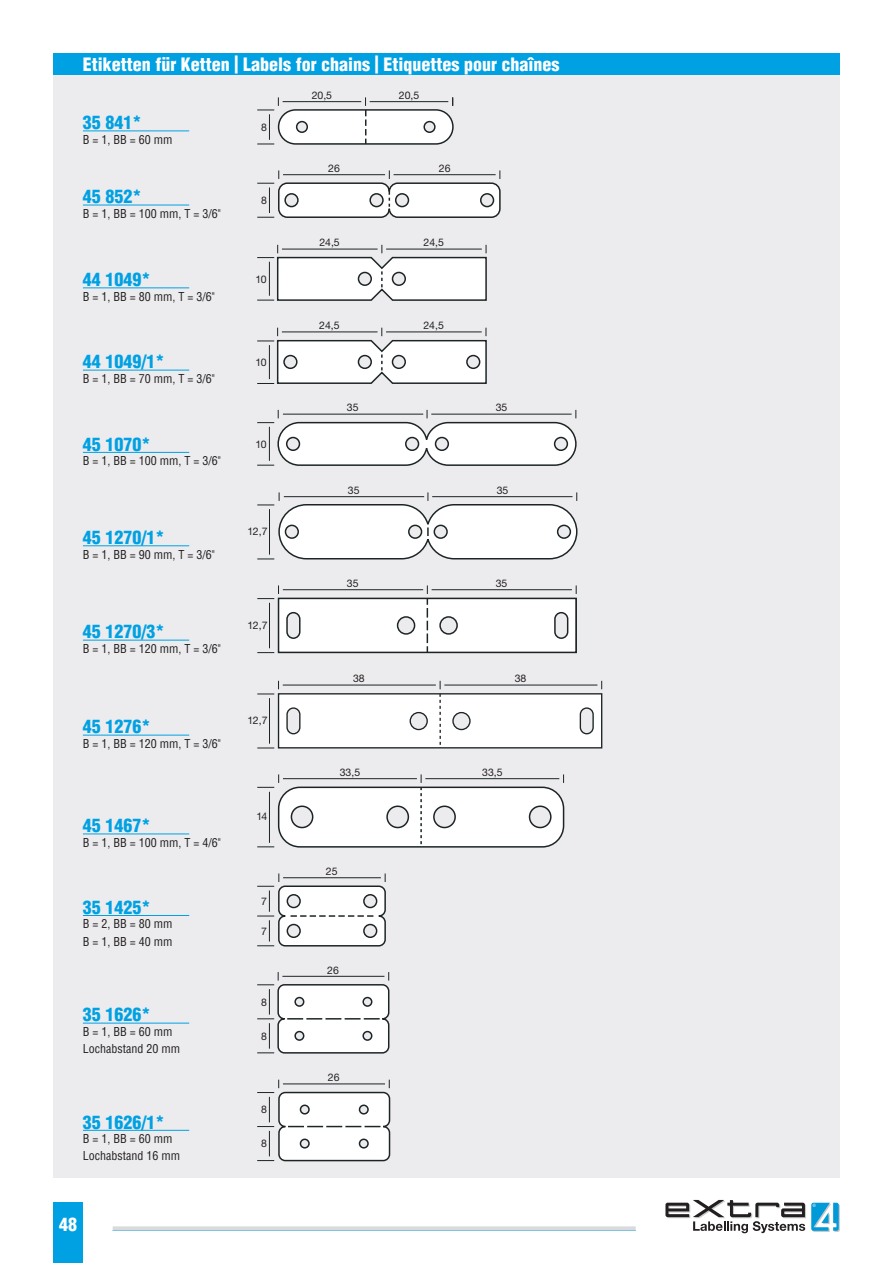
<style>
.page{position:relative;width:893px;height:1263px;background:#fff}
.page>*{position:absolute;margin:0;border:0;box-sizing:border-box;transform-origin:0 0}
.t1{font:900 condensed 18px "Helvetica";color:#00a1e3}
.t2{font:900 condensed 18px "Helvetica";color:#fff}
.t3{font:condensed 12px/17px "Helvetica";color:#231f20}
.t4{font:10.5px "Helvetica Neue";color:#231f20}
</style>
<div class="page">
<div style="left:53px;top:53px;width:787px;height:1125px;background:#ececee"></div>
<div style="left:53px;top:53px;width:787px;height:22px;background:#00a1e3"></div>
<hr style="left:113px;top:1230px;width:523px;height:1px;background:#00a1e3">
<svg style="left:113px;top:1226px;width:523px;height:4px;background:#dcdddf"></svg>
<div style="left:53px;top:1202px;width:30px;height:61px;background:#00a1e3"></div>
<svg style="left:665px;top:1200px;width:175px;height:33px"></svg>
<svg style="left:257px;top:1080px;width:134px;height:82px"></svg>
<hr style="left:83px;top:1130px;width:106px;height:1px;background:#00a1e3">
<svg style="left:257px;top:972px;width:133px;height:82px"></svg>
<hr style="left:83px;top:1023px;width:106px;height:1px;background:#00a1e3">
<svg style="left:257px;top:873px;width:129px;height:74px"></svg>
<hr style="left:83px;top:915px;width:106px;height:1px;background:#00a1e3">
<svg style="left:257px;top:410px;width:320px;height:56px"></svg>
<hr style="left:269px;top:427px;width:1px;height:34px;background:#1c2425">
<hr style="left:83px;top:452px;width:106px;height:1px;background:#00a1e3">
<svg style="left:257px;top:328px;width:230px;height:56px"></svg>
<hr style="left:269px;top:345px;width:1px;height:34px;background:#1c2425">
<hr style="left:83px;top:370px;width:106px;height:1px;background:#00a1e3">
<svg style="left:257px;top:170px;width:244px;height:48px"></svg>
<hr style="left:83px;top:205px;width:106px;height:1px;background:#00a1e3">
<svg style="left:257px;top:245px;width:230px;height:56px"></svg>
<hr style="left:83px;top:288px;width:106px;height:1px;background:#00a1e3">
<div style="left:278px;top:786px;width:286px;height:62px;background:#fff;border:2px solid #1c2425;border-radius:21px"></div>
<div style="left:291px;top:805px;width:22px;height:23px;background:#ececee;border:2px solid #1c2425;border-radius:50%"></div>
<div style="left:386px;top:805px;width:23px;height:23px;background:#ececee;border:2px solid #1c2425;border-radius:50%"></div>
<div style="left:433px;top:805px;width:23px;height:23px;background:#ececee;border:2px solid #1c2425;border-radius:50%"></div>
<div style="left:529px;top:805px;width:23px;height:23px;background:#ececee;border:2px solid #1c2425;border-radius:50%"></div>
<hr style="left:283px;top:778px;width:134px;height:1px;background:#1c2425">
<hr style="left:425px;top:778px;width:134px;height:1px;background:#1c2425">
<svg style="left:420px;top:774px;width:2px;height:73px"></svg>
<svg style="left:257px;top:774px;width:22px;height:14px"></svg>
<svg style="left:257px;top:846px;width:17px;height:1px"></svg>
<hr style="left:269px;top:792px;width:1px;height:51px;background:#1c2425">
<hr style="left:83px;top:834px;width:106px;height:1px;background:#00a1e3">
<div style="left:278px;top:598px;width:298px;height:55px;background:#fff"></div>
<div style="left:278px;top:598px;width:299px;height:55px;border:1px solid #1c2425"></div>
<div style="left:286px;top:612px;width:14px;height:27px;background:#ececee;border:1px solid #1c2425;border-radius:6px"></div>
<svg style="left:397px;top:616px;width:18px;height:19px"></svg>
<div style="left:554px;top:612px;width:14px;height:27px;background:#ececee;border:1px solid #1c2425;border-radius:6px"></div>
<svg style="left:439px;top:616px;width:19px;height:19px"></svg>
<hr style="left:283px;top:589px;width:140px;height:1px;background:#1c2425">
<hr style="left:432px;top:589px;width:140px;height:1px;background:#1c2425">
<svg style="left:427px;top:585px;width:1px;height:67px"></svg>
<svg style="left:257px;top:585px;width:22px;height:14px"></svg>
<svg style="left:257px;top:652px;width:17px;height:1px"></svg>
<hr style="left:269px;top:603px;width:1px;height:45px;background:#1c2425">
<hr style="left:83px;top:640px;width:106px;height:1px;background:#00a1e3">
<svg style="left:257px;top:492px;width:321px;height:68px"></svg>
<svg style="left:285px;top:525px;width:14px;height:14px"></svg>
<svg style="left:408px;top:525px;width:14px;height:14px"></svg>
<svg style="left:434px;top:525px;width:14px;height:14px"></svg>
<svg style="left:557px;top:525px;width:14px;height:14px"></svg>
<hr style="left:284px;top:496px;width:140px;height:1px;background:#1c2425">
<hr style="left:83px;top:545px;width:106px;height:1px;background:#00a1e3">
<div style="left:278px;top:693px;width:324px;height:55px;background:#fff;border:1px solid #1c2425"></div>
<svg style="left:452px;top:712px;width:19px;height:18px"></svg>
<div style="left:580px;top:707px;width:14px;height:27px;background:#ececee;border:1px solid #1c2425;border-radius:6px"></div>
<div style="left:410px;top:712px;width:17px;height:17px;background:#8a8e8f;border-radius:50%"></div>
<div style="left:410px;top:712px;width:18px;height:18px;background:#ececee;border:1px solid #1c2425;border-radius:50%"></div>
<div style="left:286px;top:707px;width:14px;height:27px;background:#ececee;border:1px solid #1c2425;border-radius:6px"></div>
<hr style="left:283px;top:685px;width:153px;height:1px;background:#1c2425">
<hr style="left:444px;top:685px;width:153px;height:1px;background:#1c2425">
<svg style="left:439px;top:681px;width:2px;height:67px"></svg>
<svg style="left:257px;top:681px;width:22px;height:14px"></svg>
<svg style="left:257px;top:748px;width:17px;height:1px"></svg>
<hr style="left:269px;top:698px;width:1px;height:46px;background:#1c2425">
<hr style="left:83px;top:735px;width:106px;height:1px;background:#00a1e3">
<div style="left:278px;top:109px;width:176px;height:36px;background:#fff;border:1px solid #1c2425;border-radius:17px"></div>
<hr style="left:283px;top:101px;width:78px;height:1px;background:#1c2425">
<hr style="left:370px;top:101px;width:78px;height:1px;background:#1c2425">
<svg style="left:365px;top:97px;width:1px;height:47px"></svg>
<svg style="left:296px;top:121px;width:12px;height:12px"></svg>
<svg style="left:423px;top:121px;width:13px;height:12px"></svg>
<svg style="left:257px;top:97px;width:22px;height:48px"></svg>
<hr style="left:83px;top:131px;width:106px;height:1px;background:#00a1e3">
<h1 class="t2" style="left:83px;top:53px;width:478px">Etiketten für Ketten | Labels for chains | Etiquettes pour chaînes</h1>
<h1 class="t1" style="left:83px;top:111px;width:60px">35 841*</h1>
<p class="t4" style="left:261px;top:121px;width:7px">8</p>
<p class="t3" style="left:83px;top:131px;width:91px">B=1,BB=60mm</p>
<h1 class="t1" style="left:83px;top:185px;width:60px">45 852*</h1>
<p class="t4" style="left:261px;top:194px;width:7px">8</p>
<p class="t3" style="left:83px;top:205px;width:140px">B = 1, BB = 100 mm, T = 3/6"</p>
<h1 class="t1" style="left:83px;top:268px;width:69px">44 1049*</h1>
<p class="t3" style="left:83px;top:288px;width:134px">B=1,BB=80mm,T=3/6"</p>
<p class="t4" style="left:255px;top:273px;width:13px">10</p>
<h1 class="t1" style="left:83px;top:350px;width:83px">44 1049/1*</h1>
<p class="t4" style="left:255px;top:356px;width:13px">10</p>
<p class="t3" style="left:83px;top:370px;width:134px">B=1,BB=70mm,T=3/6"</p>
<h1 class="t1" style="left:83px;top:433px;width:69px">45 1070*</h1>
<p class="t4" style="left:255px;top:438px;width:13px">10</p>
<p class="t3" style="left:83px;top:452px;width:140px">B = 1, BB = 100 mm, T = 3/6"</p>
<h1 class="t1" style="left:83px;top:526px;width:83px">45 1270/1*</h1>
<p class="t3" style="left:83px;top:546px;width:134px">B=1,BB=90mm,T=3/6"</p>
<h1 class="t1" style="left:83px;top:620px;width:83px">45 1270/3*</h1>
<p class="t3" style="left:83px;top:640px;width:140px">B = 1, BB = 120 mm, T = 3/6"</p>
<h1 class="t1" style="left:83px;top:715px;width:69px">45 1276*</h1>
<p class="t3" style="left:83px;top:735px;width:140px">B = 1, BB = 120 mm, T = 3/6"</p>
<h1 class="t1" style="left:83px;top:814px;width:69px">45 1467*</h1>
<p class="t3" style="left:83px;top:834px;width:140px">B = 1, BB = 100 mm, T = 4/6"</p>
<h1 class="t1" style="left:83px;top:896px;width:69px">35 1425*</h1>
<p class="t3" style="left:83px;top:915px;width:91px">B=2,BB=80mm<br>B=1,BB=40mm</p>
<h1 class="t1" style="left:83px;top:1003px;width:69px">35 1626*</h1>
<p class="t3" style="left:83px;top:1023px;width:99px">B=1,BB=60mm<br>Lochabstand 20 mm</p>
<h1 class="t1" style="left:83px;top:1110px;width:83px">35 1626/1*</h1>
<p class="t3" style="left:83px;top:1130px;width:99px">B=1,BB=60mm<br>Lochabstand 16 mm</p>
<h1 class="t2" style="left:59px;top:1213px;width:19px">48</h1>
<p class="t4" style="left:248px;top:525px;width:21px">12,7</p>
<p class="t4" style="left:248px;top:618px;width:21px">12,7</p>
<p class="t4" style="left:248px;top:714px;width:21px">12,7</p>
<p class="t4" style="left:256px;top:810px;width:13px">14</p>
<p class="t4" style="left:261px;top:895px;width:7px">7</p>
<p class="t4" style="left:261px;top:924px;width:7px">7</p>
<p class="t4" style="left:261px;top:995px;width:7px">8</p>
<p class="t4" style="left:261px;top:1029px;width:7px">8</p>
<p class="t4" style="left:261px;top:1103px;width:7px">8</p>
<p class="t4" style="left:261px;top:1137px;width:7px">8</p>
<p class="t4" style="left:312px;top:89px;width:22px">20,5</p>
<p class="t4" style="left:399px;top:89px;width:22px">20,5</p>
<p class="t4" style="left:328px;top:162px;width:13px">26</p>
<p class="t4" style="left:439px;top:162px;width:13px">26</p>
<p class="t4" style="left:319px;top:236px;width:22px">24,5</p>
<p class="t4" style="left:424px;top:236px;width:22px">24,5</p>
<p class="t4" style="left:319px;top:319px;width:22px">24,5</p>
<p class="t4" style="left:423px;top:319px;width:22px">24,5</p>
<p class="t4" style="left:347px;top:401px;width:13px">35</p>
<p class="t4" style="left:496px;top:401px;width:13px">35</p>
<p class="t4" style="left:348px;top:483px;width:13px">35</p>
<p class="t4" style="left:497px;top:483px;width:13px">35</p>
<p class="t4" style="left:347px;top:577px;width:13px">35</p>
<p class="t4" style="left:496px;top:577px;width:13px">35</p>
<p class="t4" style="left:353px;top:672px;width:13px">38</p>
<p class="t4" style="left:515px;top:672px;width:13px">38</p>
<p class="t4" style="left:340px;top:766px;width:22px">33,5</p>
<p class="t4" style="left:482px;top:766px;width:22px">33,5</p>
<p class="t4" style="left:326px;top:865px;width:13px">25</p>
<p class="t4" style="left:327px;top:964px;width:13px">26</p>
<p class="t4" style="left:328px;top:1071px;width:13px">26</p>
</div>
